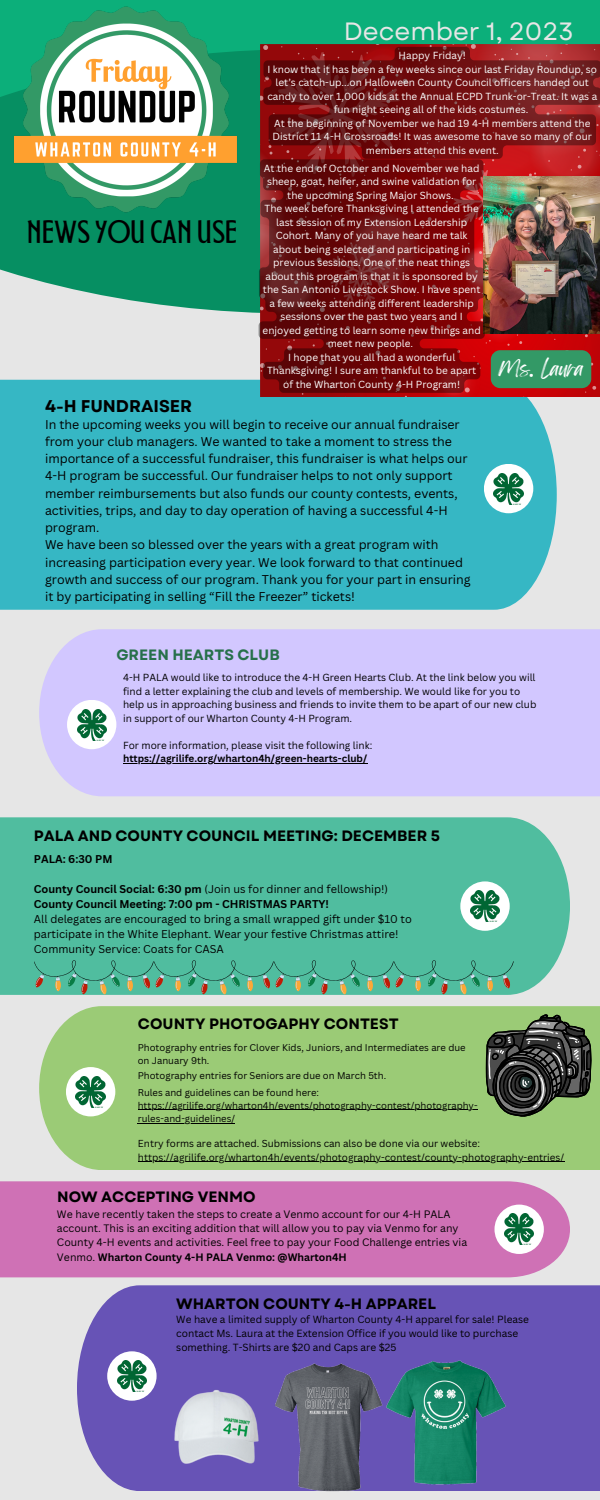
<style>
.page{position:relative;width:600px;height:1500px;background:#e6e6e6}
.page>*{position:absolute;margin:0;border:0;box-sizing:border-box;transform-origin:0 0}
.t1{font:26.1px "Montagna LTD";color:#000}
.t2{font:25px "Garet";color:#e6e6e6}
.t3{font:18px "Feeling Passionate";color:#fff}
.t4{font:700 17px "Garet";color:#000}
.t5{font:700 15px "Garet";color:#000}
.t6{font:700 15px "Garet";color:#27704b}
.t7{font:12.4px/17.2px "Canva Sans";color:#000}
.t8{font:11px/15px "Canva Sans";color:#000}
.t9{font:700 11px "Canva Sans";color:#000}
.t10{font:10.5px/14.2px "Canva Sans";color:#000}
.t11{font:10.1px/13.7px "Canva Sans";color:#000}
.t12{font:10px/13.5px "Canva Sans";color:#fff;text-align:center}
.t13{font:10px/13.5px "Canva Sans";color:#000}
.t14{font:700 10px/13.5px "Canva Sans";color:#000}
.t15{font:9.9px/13.5px "Canva Sans";color:#000}
.t16{font:9.5px/13.2px "Canva Sans";color:#000}
.s1{font-weight:400}
.s2{font-weight:700}
</style>
<div class="page">
<div style="left:0;top:380px;width:557px;height:230px;background:#36b7c4"></div>
<div style="left:0;top:817px;width:570px;height:178px;background:#50bd9f"></div>
<svg style="left:0;top:253px;width:259px;height:60px;fill:#068f62"></svg>
<div style="left:269px;top:0;width:331px;height:45px;background:#0caf7a"></div>
<img style="left:0;top:0;width:269px;height:253px">
<div style="left:484px;top:464px;width:49px;height:49px;background:#fff;border-radius:50%"></div>
<img style="left:494px;top:473px;width:29px;height:31px">
<div style="left:460px;top:881px;width:50px;height:50px;background:#fff;border-radius:50%"></div>
<img style="left:470px;top:891px;width:30px;height:31px">
<div style="left:39px;top:629px;width:561px;height:167px;background:#d2c7ff"></div>
<div style="left:67px;top:700px;width:49px;height:49px;background:#fff;border-radius:50%"></div>
<img style="left:77px;top:709px;width:29px;height:31px">
<div style="left:39px;top:1006px;width:561px;height:164px;background:#9bcb76"></div>
<div style="left:66px;top:1067px;width:49px;height:49px;background:#fff;border-radius:50%"></div>
<img style="left:76px;top:1076px;width:29px;height:31px">
<div style="left:0;top:1181px;width:570px;height:96px;background:#cf71b5"></div>
<div style="left:494px;top:1205px;width:50px;height:49px;background:#fff;border-radius:50%"></div>
<img style="left:504px;top:1214px;width:30px;height:31px">
<div style="left:77px;top:1285px;width:523px;height:206px;background:#6753b6"></div>
<div style="left:107px;top:1351px;width:50px;height:50px;background:#fff;border-radius:50%"></div>
<img style="left:117px;top:1361px;width:15px;height:29px">
<img style="left:255px;top:1357px;width:114px;height:135px">
<img style="left:132px;top:1349px;width:170px;height:131px">
<img style="left:369px;top:1345px;width:153px;height:146px">
<svg style="left:34px;top:960px;width:480px;height:35px;background:#58b294"></svg>
<svg style="left:486px;top:1014px;width:106px;height:104px;background:#4f5b46"></svg>
<img style="left:260px;top:45px;width:340px;height:352px">
<img style="left:485px;top:176px;width:115px;height:158px">
<hr style="left:123px;top:763px;width:244px;height:1px;background:#000">
<svg style="left:263px;top:47px;width:337px;height:112px;background:#7a1517"></svg>
<div style="left:491px;top:350px;width:100px;height:38px;background:#396;border-radius:9px"></div>
<hr style="left:138px;top:1109px;width:340px;height:1px;background:#000">
<hr style="left:138px;top:1123px;width:97px;height:1px;background:#000">
<hr style="left:138px;top:1161px;width:426px;height:1px;background:#000">
<svg style="left:259px;top:159px;width:226px;height:234px;background:#740b0d"></svg>
<p class="t2" style="left:344px;top:13px;width:231px">December 1, 2023</p>
<p class="t1" style="left:27px;top:220px;width:212px">NEWS YOU CAN USE</p>
<p class="t4" style="left:45px;top:394px;width:149px">4-H FUNDRAISER</p>
<p class="t12" style="left:399px;top:49px;width:69px">Happy Friday!</p>
<p class="t12" style="left:267px;top:62px;width:331px">I know that it has been a few weeks since our last Friday Roundup, so let’s catch-up...on Halloween County Council officers handed out candy to over 1,000 kids at the Annual ECPD Trunk-or-Treat. It was a fun night seeing all of the kids costumes.</p>
<p class="t12" style="left:273px;top:116px;width:321px">At the beginning of November we had 19 4-H members attend the<br>District 11 4-H Crossroads! It was awesome to have so many of our members attend this event.</p>
<p class="t12" style="left:264px;top:161px;width:217px">At the end of October and November we had sheep, goat, heifer, and swine validation for the upcoming Spring Major Shows.</p>
<p class="t12" style="left:263px;top:202px;width:220px">The week before Thanksgiving I attended the last session of my Extension Leadership Cohort. Many of you have heard me talk about being selected and participating in previous sessions. One of the neat things about this program is that it is sponsored by the San Antonio Livestock Show. I have spent a few weeks attending different leadership sessions over the past two years and I enjoyed getting to learn some new things and meet new people.</p>
<p class="t12" style="left:267px;top:350px;width:211px">I hope that you all had a wonderful<br>Thanksgiving! I sure am thankful to be apart of the Wharton County 4-H Program!</p>
<p class="t3" style="left:498px;top:354px;width:88px">Ms. Laura</p>
<p class="t7" style="left:45px;top:415px;width:424px">In the upcoming weeks you will begin to receive our annual fundraiser from your club managers. We wanted to take a moment to stress the importance of a successful fundraiser, this fundraiser is what helps our 4-H program be successful. Our fundraiser helps to not only support member reimbursements but also funds our county contests, events, activities, trips, and day to day operation of having a successful 4-H program.</p>
<p class="t7" style="left:45px;top:536px;width:427px">We have been so blessed over the years with a great program with increasing participation every year. We look forward to that continued growth and success of our program. Thank you for your part in ensuring it by participating in selling “Fill the Freezer” tickets!</p>
<p class="t6" style="left:116px;top:644px;width:165px">GREEN HEARTS CLUB</p>
<p class="t13" style="left:123px;top:670px;width:415px">4-H PALA would like to introduce the 4-H Green Hearts Club. At the link below you will find a letter explaining the club and levels of membership. We would like for you to help us in approaching business and friends to invite them to be apart of our new club in support of our Wharton County 4-H Program.</p>
<p class="t14" style="left:123px;top:738px;width:251px"><span class="s1">For more information, please visit the following link: </span>https://agrilife.org/wharton4h/green-hearts-club/</p>
<p class="t5" style="left:34px;top:825px;width:408px">PALA AND COUNTY COUNCIL MEETING: DECEMBER 5</p>
<p class="t9" style="left:34px;top:851px;width:80px">PALA: 6:30 PM</p>
<p class="t8" style="left:34px;top:881px;width:356px"><span class="s2">County Council Social: 6:30 pm</span> (Join us for dinner and fellowship!)</p>
<p class="t9" style="left:34px;top:896px;width:297px">County Council Meeting: 7:00 pm - CHRISTMAS PARTY!</p>
<p class="t8" style="left:34px;top:911px;width:380px">All delegates are encouraged to bring a small wrapped gift under $10 to participate in the White Elephant. Wear your festive Christmas attire!</p>
<p class="t8" style="left:34px;top:941px;width:192px">Community Service: Coats for CASA</p>
<p class="t5" style="left:138px;top:1013px;width:262px">COUNTY PHOTOGAPHY CONTEST</p>
<p class="t16" style="left:138px;top:1040px;width:330px">Photography entries for Clover Kids, Juniors, and Intermediates are due on January 9th.</p>
<p class="t16" style="left:138px;top:1069px;width:250px">Photography entries for Seniors are due on March 5th.</p>
<p class="t16" style="left:138px;top:1085px;width:341px">Rules and guidelines can be found here: https://agrilife.org/wharton4h/events/photography-contest/photography&shy;rules-and-guidelines/</p>
<p class="t15" style="left:138px;top:1137px;width:428px">Entry forms are attached. Submissions can also be done via our website: https://agrilife.org/wharton4h/events/photography-contest/county-photography-entries/</p>
<p class="t5" style="left:57px;top:1186px;width:200px">NOW ACCEPTING VENMO</p>
<p class="t10" style="left:57px;top:1207px;width:412px">We have recently taken the steps to create a Venmo account for our 4-H PALA account. This is an exciting addition that will allow you to pay via Venmo for any County 4-H events and activities. Feel free to pay your Food Challenge entries via Venmo. <span class="s2">Wharton County 4-H PALA Venmo: @Wharton4H</span></p>
<p class="t5" style="left:176px;top:1293px;width:261px">WHARTON COUNTY 4-H APPAREL</p>
<p class="t11" style="left:176px;top:1313px;width:354px">We have a limited supply of Wharton County 4-H apparel for sale! Please contact Ms. Laura at the Extension Office if you would like to purchase something. T-Shirts are $20 and Caps are $25</p>
</div>
